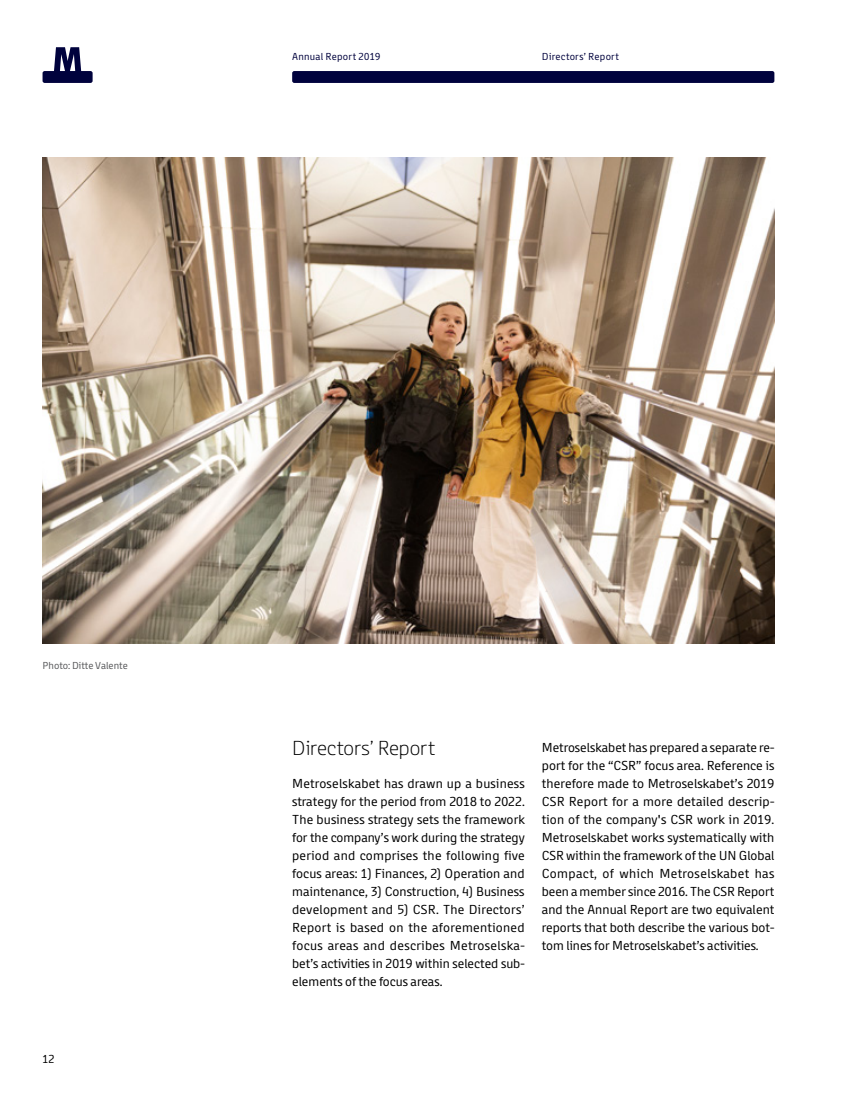
<style>
.page{position:relative;width:851px;height:1106px;background:#fff}
.page>*{position:absolute;margin:0;border:0;box-sizing:border-box;transform-origin:0 0}
.t1{font:300 21px "Metro";letter-spacing:-.005em;color:#000}
.t2{font:13.5px/18px "Metro";color:#000;text-align:justify}
.t3{font:12px "Metro";color:#000}
.t4{font:10.5px "Metro";letter-spacing:.02em;color:#00023d}
.t5{font:10.5px "Metro";color:#58595b}
</style>
<div class="page">
<img style="left:43px;top:157px;width:731px;height:486px">
<div style="left:292px;top:71px;width:482px;height:12px;background:#00023d;border-radius:2px"></div>
<svg style="left:43px;top:47px;width:50px;height:36px"></svg>
<p class="t4" style="left:292px;top:50px;width:90px">Annual Report 2019</p>
<p class="t4" style="left:541px;top:50px;width:79px">Directors’ Report</p>
<p class="t5" style="left:43px;top:660px;width:87px">Photo: Ditte Valente</p>
<p class="t3" style="left:43px;top:1052px;width:13px">12</p>
<h1 class="t1" style="left:292px;top:735px;width:144px">Directors’ Report</h1>
<p class="t2" style="left:292px;top:774px;width:234px">Metroselskabet has drawn up a business strategy for the period from 2018 to 2022.<br>The business strategy sets the framework for the company’s work during the strategy period and comprises the following five focus areas: 1) Finances, 2) Operation and maintenance, 3) Construction, 4) Business development and 5) CSR. The Directors’ Report is based on the aforementioned focus areas and describes Metroselska&shy;bet’s activities in 2019 within selected sub&shy;elements of the focus areas.</p>
<p class="t2" style="left:541px;top:738px;width:234px">Metroselskabet has prepared a separate re&shy;port for the “CSR” focus area. Reference is therefore made to Metroselskabet’s 2019<br>CSR Report for a more detailed descrip&shy;tion of the company's CSR work in 2019.<br>Metroselskabet works systematically with CSR within the framework of the UN Global Compact, of which Metroselskabet has been a member since 2016. The CSR Report and the Annual Report are two equivalent reports that both describe the various bot&shy;tom lines for Metroselskabet’s activities.</p>
</div>
